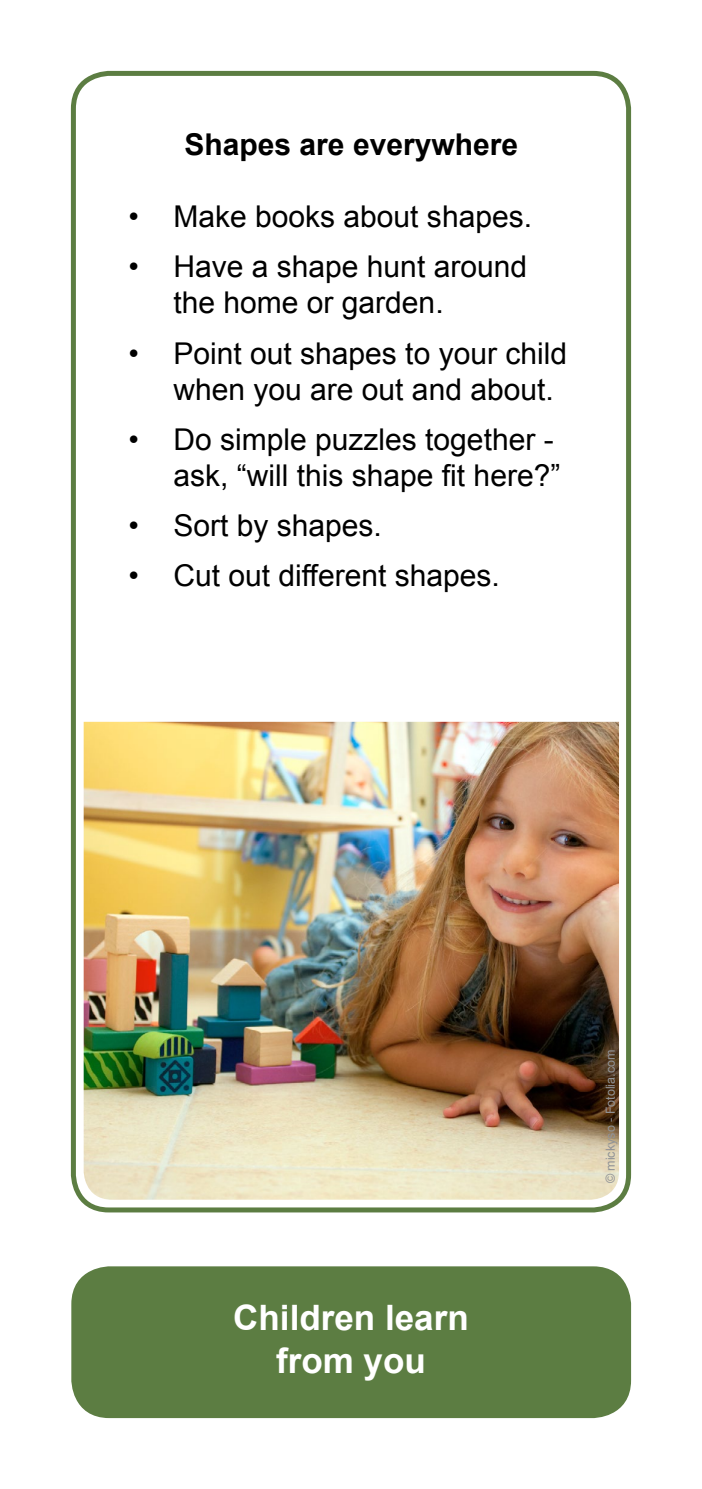
<style>
.page{position:relative;width:702px;height:1489px;background:#fff}
.page>*{position:absolute;margin:0;border:0;box-sizing:border-box;transform-origin:0 0}
.t1{font:700 35px/42px "Arial";color:#fff;text-align:center}
.t2{font:30px/36px "Arial";color:#000}
.t3{font:700 30px "Arial";color:#000}
.t4{font:12.5px "Arial";color:#919396}
</style>
<div class="page">
<div style="left:71px;top:71px;width:560px;height:1141px;border:5px solid #5c7d42;border-radius:35px"></div>
<div style="left:74px;top:1268px;width:554px;height:147px;background:#5c7d42;border-radius:35px"></div>
<div style="left:71px;top:1266px;width:560px;height:151px;border:5px solid #5c7d42;border-radius:35px"></div>
<img style="left:84px;top:721px;width:535px;height:478px">
<p class="t3" style="left:184px;top:125px;width:335px">Shapes are everywhere</p>
<p class="t2" style="left:128px;top:199px;width:405px">• Make books about shapes.</p>
<p class="t2" style="left:173px;top:249px;width:355px;text-indent:-45px">• Have a shape hunt around the home or garden.</p>
<p class="t2" style="left:173px;top:335px;width:395px;text-indent:-45px">• Point out shapes to your child when you are out and about.</p>
<p class="t2" style="left:128px;top:421px;width:433px;text-align:right">• Do simple puzzles together - ask, “will this shape fit here?”</p>
<p class="t2" style="left:128px;top:507px;width:255px">• Sort by shapes.</p>
<p class="t2" style="left:128px;top:558px;width:373px">• Cut out different shapes.</p>
<p class="t1" style="left:233px;top:1298px;width:237px">Children learn from you</p>
<p class="t4" style="left:602px;top:1183px;width:135px;rotate:-90deg">© mickyso - Fotolia.com</p>
</div>
